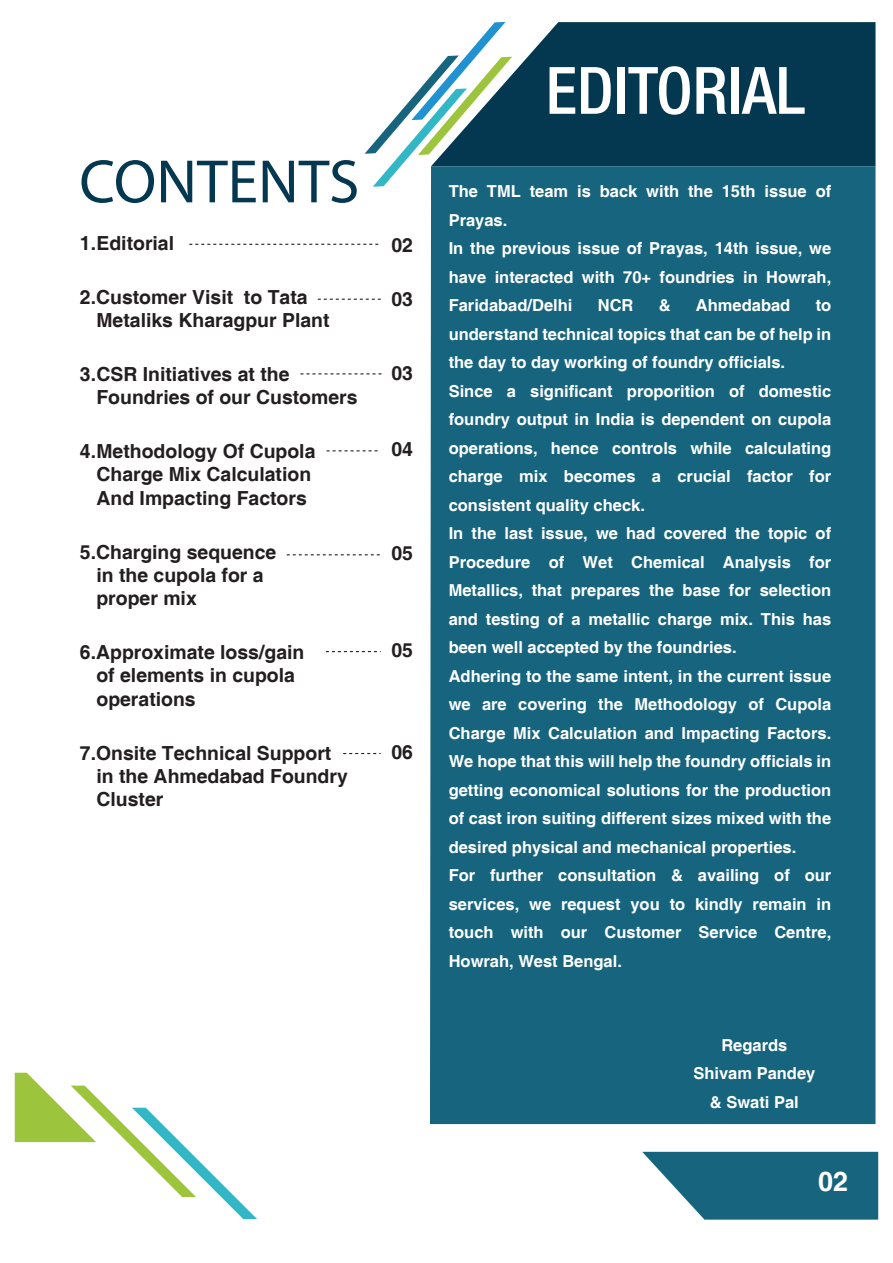
<style>
.page{position:relative;width:893px;height:1263px;background:#fff}
.page>*{position:absolute;margin:0;border:0;box-sizing:border-box;transform-origin:0 0}
.t1{font:500 condensed 65.4px "Helvetica Neue";color:#fff}
.t2{font:700 semi-condensed 61.8px "Myriad Concept Roman";color:#043850}
.t3{font:700 27px "Helvetica";color:#fff}
.t4{font:700 19.35px/23.2px "Helvetica";color:#231f20}
.t5{font:700 16.5px/28.5px "Helvetica";color:#fff}
</style>
<div class="page">
<div style="left:512px;top:22px;width:363px;height:144px;background:#043850"></div>
<svg style="left:365px;top:22px;width:147px;height:165px"></svg>
<div style="left:430px;top:166px;width:445px;height:958px;background:#16647d"></div>
<svg style="left:642px;top:1152px;width:236px;height:67px;background:#34788e"></svg>
<svg style="left:15px;top:1073px;width:242px;height:146px"></svg>
<svg style="left:189px;top:244px;width:190px;height:1px"></svg>
<svg style="left:327px;top:450px;width:51px;height:1px"></svg>
<svg style="left:326px;top:651px;width:55px;height:1px"></svg>
<svg style="left:343px;top:753px;width:38px;height:1px"></svg>
<svg style="left:300px;top:373px;width:82px;height:1px"></svg>
<svg style="left:287px;top:554px;width:93px;height:1px"></svg>
<svg style="left:318px;top:299px;width:63px;height:1px"></svg>
<h2 class="t2" style="left:79px;top:143px;width:282px">CONTENTS</h2>
<p class="t4" style="left:80px;top:232px;width:96px">1. Editorial</p>
<p class="t4" style="left:96px;top:286px;width:235px;text-indent:-17px">2.Customer Visit to Tata<br>Metaliks Kharagpur Plant</p>
<p class="t4" style="left:96px;top:363px;width:263px;text-indent:-17px">3. CSR Initiatives at the<br>Foundries of our Customers</p>
<p class="t4" style="left:96px;top:441px;width:220px;text-indent:-17px">4. Methodology Of Cupola<br>Charge Mix Calculation<br>And Impacting Factors</p>
<p class="t4" style="left:96px;top:541px;width:181px;text-indent:-17px">5.Charging sequence in the cupola for a proper mix</p>
<p class="t4" style="left:96px;top:642px;width:209px;text-indent:-17px">6.Approximate loss/gain of elements in cupola operations</p>
<p class="t4" style="left:96px;top:742px;width:253px;text-indent:-17px">7.Onsite Technical Support in the Ahmedabad Foundry<br>Cluster</p>
<p class="t4" style="left:391px;top:235px;width:23px">02</p>
<p class="t4" style="left:391px;top:289px;width:23px">03</p>
<p class="t4" style="left:391px;top:362px;width:23px">03</p>
<p class="t4" style="left:391px;top:439px;width:23px">04</p>
<p class="t4" style="left:391px;top:542px;width:23px">05</p>
<p class="t4" style="left:391px;top:640px;width:23px">05</p>
<p class="t4" style="left:391px;top:742px;width:23px">06</p>
<h1 class="t1" style="left:546px;top:52px;width:261px">EDITORIAL</h1>
<p class="t5" style="left:449px;top:178px;width:384px">The TML team is back with the 15th issue of<br>Prayas.<br>In the previous issue of Prayas, 14th issue, we have interacted with 70+ foundries in Howrah,<br>Faridabad/Delhi</p>
<p class="t5" style="left:598px;top:292px;width:37px">NCR</p>
<p class="t5" style="left:659px;top:292px;width:13px">&amp;</p>
<p class="t5" style="left:696px;top:292px;width:96px">Ahmedabad</p>
<p class="t5" style="left:449px;top:292px;width:384px;text-indent:367px">to understand technical topics that can be of help in the day to day working of foundry officials.<br>Since a significant proporition of domestic foundry output in India is dependent on cupola operations, hence controls while calculating charge mix becomes a crucial factor for consistent quality check.<br>In the last issue, we had covered the topic of Procedure of Wet Chemical Analysis for Metallics, that prepares the base for selection and testing of a metallic charge mix. This has been well accepted by the foundries.<br>Adhering to the same intent, in the current issue we are covering the Methodology of Cupola Charge Mix Calculation and Impacting Factors.<br>We hope that this will help the foundry officials in getting economical solutions for the production of cast iron suiting different sizes mixed with the desired physical and mechanical properties.<br>For further consultation &amp; availing of our services, we request you to kindly remain in touch with our Customer Service Centre, Howrah, West Bengal.</p>
<p class="t5" style="left:693px;top:1031px;width:123px;text-align:center">Regards<br>Shivam Pandey &amp; Swati Pal</p>
<h3 class="t3" style="left:818px;top:1165px;width:32px">02</h3>
</div>
